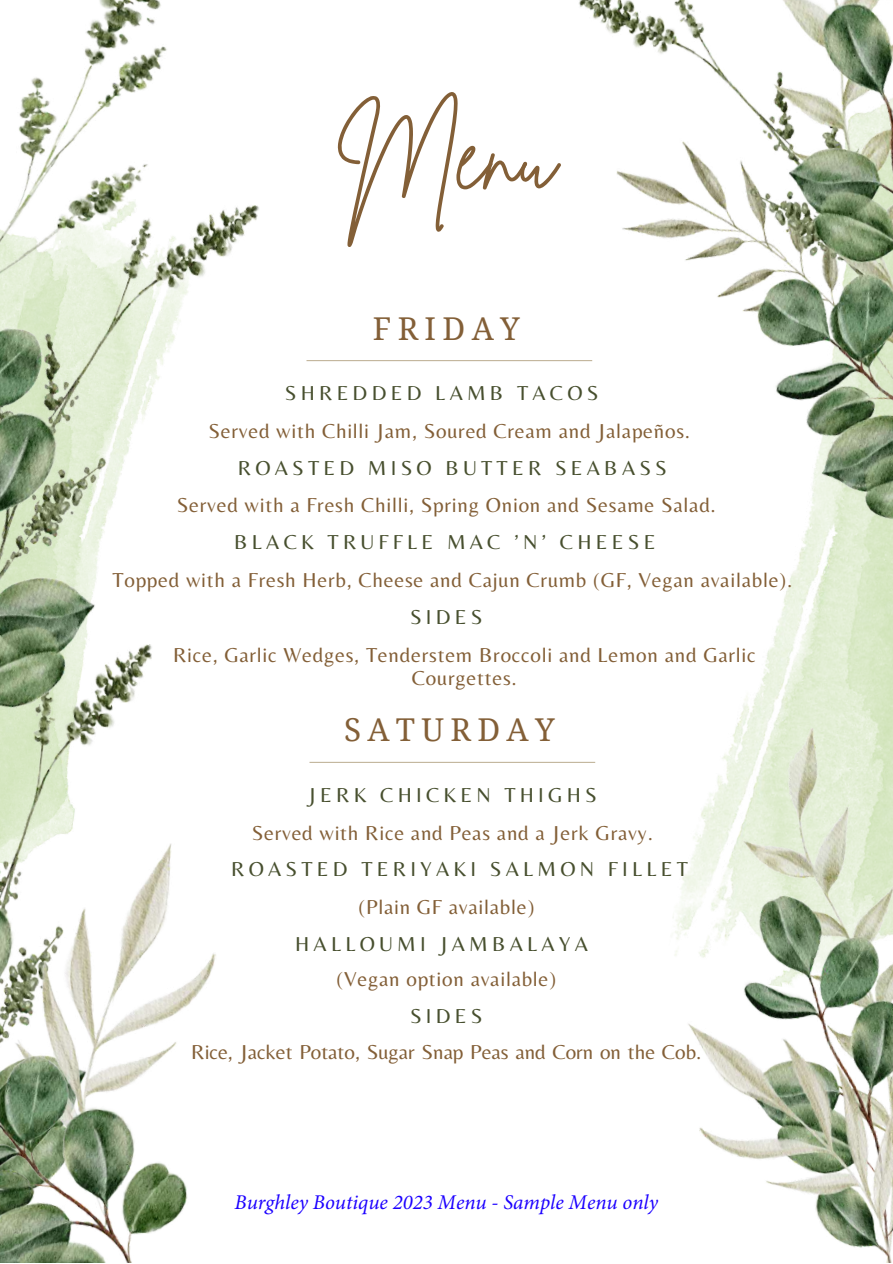
<style>
.page{position:relative;width:893px;height:1264px;background:#fff}
.page>*{position:absolute;margin:0;border:0;box-sizing:border-box;transform-origin:0 0}
.t1{font:96.45px "Brittany Signature";color:#835f37}
.t2{font:31.5px "Droid Serif";letter-spacing:.2em;color:#835f37}
.t3{font:21px/23.5px "Belleza";letter-spacing:.035em;color:#835f37;text-align:center}
.t4{font:21px "Belleza";letter-spacing:.2em;color:#474f2e}
.t5{font:21px "Belleza";color:#835f37}
.t6{font:italic 21px "Minion Pro";color:#1c00ff}
</style>
<div class="page">
<img style="left:21px;top:0;width:146px;height:100px">
<img style="left:741px;top:667px;width:151px;height:46px">
<img style="left:563px;top:0;width:329px;height:667px">
<img style="left:0;top:827px;width:73px;height:13px">
<img style="left:673px;top:713px;width:219px;height:549px">
<img style="left:0;top:100px;width:259px;height:727px">
<img style="left:0;top:840px;width:216px;height:422px">
<hr style="left:306px;top:360px;width:286px;height:1px;background:#c2b59b">
<hr style="left:309px;top:761px;width:286px;height:2px;background:#c2b59b">
<h1 class="t1" style="left:336px;top:94px;width:221px">Menu</h1>
<h2 class="t2" style="left:373px;top:306px;width:148px">FRIDAY</h2>
<p class="t4" style="left:285px;top:380px;width:315px">SHREDDED LAMB TACOS</p>
<p class="t3" style="left:208px;top:418px;width:483px">Served with Chilli Jam, Soured Cream and Jalapeños.</p>
<p class="t4" style="left:238px;top:455px;width:430px">ROASTED MISO BUTTER SEABASS</p>
<p class="t3" style="left:177px;top:493px;width:540px">Served with a Fresh Chilli, Spring Onion and Sesame Salad.</p>
<p class="t4" style="left:234px;top:529px;width:423px">BLACK TRUFFLE MAC ’N’ CHEESE</p>
<p class="t3" style="left:112px;top:568px;width:681px">Topped with a Fresh Herb, Cheese and Cajun Crumb (GF, Vegan available).</p>
<p class="t4" style="left:410px;top:604px;width:74px">SIDES</p>
<p class="t3" style="left:173px;top:642px;width:584px">Rice, Garlic Wedges, Tenderstem Broccoli and Lemon and Garlic<br>Courgettes.</p>
<h2 class="t2" style="left:344px;top:708px;width:212px">SATURDAY</h2>
<p class="t4" style="left:308px;top:782px;width:290px">JERK CHICKEN THIGHS</p>
<p class="t3" style="left:252px;top:820px;width:402px">Served with Rice and Peas and a Jerk Gravy.</p>
<p class="t4" style="left:231px;top:856px;width:458px">ROASTED TERIYAKI SALMON FILLET</p>
<p class="t3" style="left:358px;top:895px;width:177px">(Plain GF available)</p>
<p class="t4" style="left:295px;top:931px;width:294px">HALLOUMI JAMBALAYA</p>
<p class="t3" style="left:336px;top:966px;width:221px">(Vegan option available)</p>
<p class="t4" style="left:410px;top:1003px;width:74px">S I D E S</p>
<p class="t5" style="left:191px;top:1039px;width:511px">Rice, Jacket Potato, Sugar Snap Peas and Corn on the Cob.</p>
<p class="t6" style="left:234px;top:1187px;width:425px">Burghley Boutique 2023 Menu - Sample Menu only</p>
</div>
